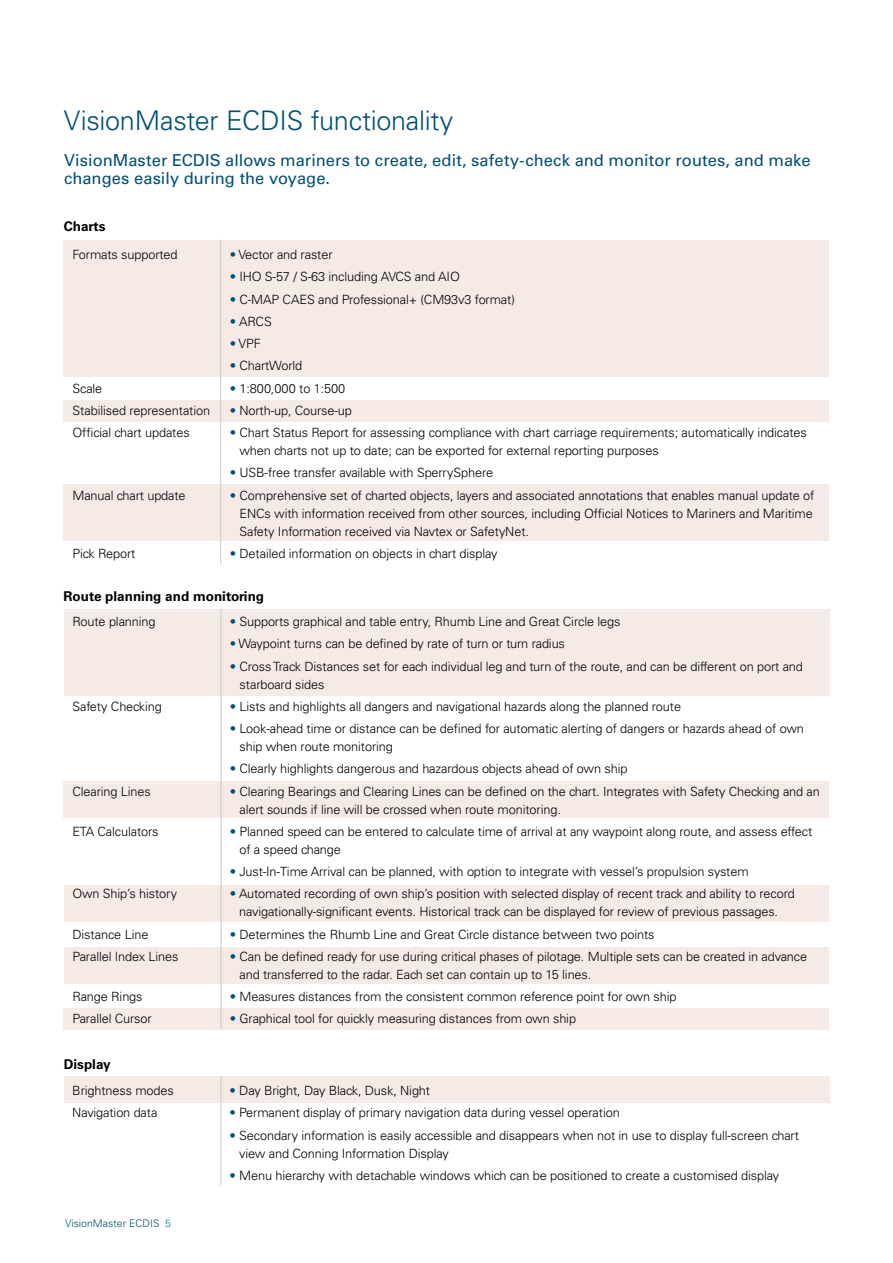
<style>
.page{position:relative;width:893px;height:1263px;background:#fff}
.page>*{position:absolute;margin:0;border:0;box-sizing:border-box;transform-origin:0 0}
.t1{font:300 27px "Univers LT Std";letter-spacing:-.01em;color:#004f74}
.t2{font:500 16.5px/18px "Univers CE";letter-spacing:.005em;color:#004f74}
.t3{font:700 13.5px "Univers LT Std";color:#000}
.t4{font:300 12.75px/18px "Univers LT";letter-spacing:-.01em;color:#000}
.t5{font:300 12.75px "Univers LT";letter-spacing:.01em;color:#000}
.t6{font:300 10.5px "Univers CE";color:#004f74}
.s1{color:#004f74}
.s2{color:#097ca9}
</style>
<div class="page">
<div style="left:64px;top:1008px;width:765px;height:22px;background:#f6eae7"></div>
<div style="left:64px;top:947px;width:765px;height:36px;background:#f6eae7"></div>
<div style="left:64px;top:484px;width:765px;height:57px;background:#f6eae7"></div>
<div style="left:64px;top:400px;width:765px;height:21px;background:#f6eae7"></div>
<div style="left:64px;top:240px;width:765px;height:136px;background:#f6eae7"></div>
<hr style="left:220px;top:240px;width:1px;height:324px;background:#c7cbc6">
<div style="left:64px;top:885px;width:765px;height:36px;background:#f6eae7"></div>
<div style="left:64px;top:782px;width:765px;height:36px;background:#f6eae7"></div>
<div style="left:64px;top:609px;width:765px;height:87px;background:#f6eae7"></div>
<hr style="left:221px;top:609px;width:1px;height:421px;background:#c7cbc6">
<div style="left:64px;top:1077px;width:765px;height:26px;background:#f6eae7"></div>
<hr style="left:221px;top:1077px;width:1px;height:108px;background:#c7cbc6">
<h1 class="t1" style="left:64px;top:104px;width:391px">VisionMaster ECDIS functionality</h1>
<p class="t2" style="left:64px;top:152px;width:748px">VisionMaster ECDIS allows mariners to create, edit, safety-check and monitor routes, and make changes easily during the voyage.</p>
<p class="t3" style="left:64px;top:219px;width:43px">Charts</p>
<p class="t4" style="left:72px;top:246px;width:107px">Formats supported</p>
<p class="t4" style="left:230px;top:246px;width:104px"><span class="s1">•</span> Vector and raster</p>
<p class="t4" style="left:230px;top:268px;width:232px"><span class="s1">•</span> IHO S-57 / S-63 including AVCS and AIO</p>
<p class="t4" style="left:230px;top:290px;width:287px"><span class="s1">•</span> C-MAP CAES and Professional+ (CM93v3 format)</p>
<p class="t4" style="left:230px;top:312px;width:44px"><span class="s1">•</span> ARCS</p>
<p class="t4" style="left:230px;top:335px;width:33px"><span class="s1">•</span> VPF</p>
<p class="t4" style="left:230px;top:357px;width:74px"><span class="s1">•</span> ChartWorld</p>
<p class="t4" style="left:72px;top:379px;width:31px">Scale</p>
<p class="t5" style="left:230px;top:380px;width:117px"><span class="s1">•</span> 1:800,000 to 1:500</p>
<p class="t4" style="left:72px;top:401px;width:139px">Stabilised representation</p>
<p class="t4" style="left:230px;top:401px;width:124px"><span class="s1">•</span> North-up, Course-up</p>
<p class="t4" style="left:72px;top:424px;width:119px">Official chart updates</p>
<p class="t4" style="left:239px;top:424px;width:569px;text-indent:-10px"><span class="s1">•</span> Chart Status Report for assessing compliance with chart carriage requirements; automatically indicates when charts not up to date; can be exported for external reporting purposes</p>
<p class="t4" style="left:230px;top:464px;width:265px"><span class="s1">•</span> USB-free transfer available with SperrySphere</p>
<p class="t4" style="left:72px;top:486px;width:115px">Manual chart update</p>
<p class="t4" style="left:239px;top:486px;width:576px;text-indent:-10px"><span class="s1">•</span> Comprehensive set of charted objects, layers and associated annotations that enables manual update of<br>ENCs with information received from other sources, including Official Notices to Mariners and Maritime<br>Safety Information received via Navtex or SafetyNet.</p>
<p class="t4" style="left:72px;top:544px;width:65px">Pick Report</p>
<p class="t4" style="left:230px;top:544px;width:269px"><span class="s1">•</span> Detailed information on objects in chart display</p>
<p class="t3" style="left:64px;top:588px;width:202px">Route planning and monitoring</p>
<p class="t4" style="left:72px;top:613px;width:85px">Route planning</p>
<p class="t4" style="left:230px;top:613px;width:392px"><span class="s1">•</span> Supports graphical and table entry, Rhumb Line and Great Circle legs</p>
<p class="t4" style="left:230px;top:635px;width:337px"><span class="s1">•</span> Waypoint turns can be defined by rate of turn or turn radius</p>
<p class="t4" style="left:239px;top:657px;width:565px;text-indent:-10px"><span class="s1">•</span> Cross Track Distances set for each individual leg and turn of the route, and can be different on port and starboard sides</p>
<p class="t4" style="left:72px;top:697px;width:91px">Safety Checking</p>
<p class="t4" style="left:230px;top:697px;width:453px"><span class="s1">•</span> Lists and highlights all dangers and navigational hazards along the planned route</p>
<p class="t4" style="left:239px;top:720px;width:566px;text-indent:-10px"><span class="s1">•</span> Look-ahead time or distance can be defined for automatic alerting of dangers or hazards ahead of own ship when route monitoring</p>
<p class="t4" style="left:230px;top:760px;width:399px"><span class="s1">•</span> Clearly highlights dangerous and hazardous objects ahead of own ship</p>
<p class="t4" style="left:72px;top:782px;width:80px">Clearing Lines</p>
<p class="t4" style="left:239px;top:782px;width:582px;text-indent:-10px"><span class="s1">•</span> Clearing Bearings and Clearing Lines can be defined on the chart. Integrates with Safety Checking and an alert sounds if line will be crossed when route monitoring.</p>
<p class="t4" style="left:72px;top:822px;width:88px">ETA Calculators</p>
<p class="t4" style="left:239px;top:822px;width:574px;text-indent:-10px"><span class="s1">•</span> Planned speed can be entered to calculate time of arrival at any waypoint along route, and assess effect of a speed change</p>
<p class="t4" style="left:230px;top:863px;width:520px"><span class="s1">•</span> Just-In-Time Arrival can be planned, with option to integrate with vessel’s propulsion system</p>
<p class="t4" style="left:72px;top:885px;width:106px">Own Ship’s history</p>
<p class="t4" style="left:230px;top:885px;width:567px;text-align:center"><span class="s1">•</span> Automated recording of own ship’s position with selected display of recent track and ability to record navigationally-significant events. Historical track can be displayed for review of previous passages.</p>
<p class="t4" style="left:72px;top:925px;width:77px">Distance Line</p>
<p class="t4" style="left:230px;top:925px;width:426px"><span class="s1">•</span> Determines the Rhumb Line and Great Circle distance between two points</p>
<p class="t4" style="left:72px;top:947px;width:108px">Parallel Index Lines</p>
<p class="t4" style="left:239px;top:947px;width:569px;text-indent:-10px"><span class="s1">•</span> Can be defined ready for use during critical phases of pilotage. Multiple sets can be created in advance and transferred to the radar. Each set can contain up to 15 lines.</p>
<p class="t4" style="left:72px;top:988px;width:72px">Range Rings</p>
<p class="t4" style="left:230px;top:988px;width:448px"><span class="s1">•</span> Measures distances from the consistent common reference point for own ship</p>
<p class="t4" style="left:72px;top:1010px;width:81px">Parallel Cursor</p>
<p class="t4" style="left:230px;top:1010px;width:348px"><span class="s1">•</span> Graphical tool for quickly measuring distances from own ship</p>
<p class="t3" style="left:64px;top:1056px;width:48px">Display</p>
<p class="t4" style="left:72px;top:1081px;width:103px">Brightness modes</p>
<p class="t4" style="left:230px;top:1081px;width:202px"><span class="s1">•</span> Day Bright, Day Black, Dusk, Night</p>
<p class="t4" style="left:72px;top:1104px;width:87px">Navigation data</p>
<p class="t4" style="left:230px;top:1104px;width:392px"><span class="s1">•</span> Permanent display of primary navigation data during vessel operation</p>
<p class="t4" style="left:239px;top:1126px;width:561px;text-indent:-10px"><span class="s1">•</span> Secondary information is easily accessible and disappears when not in use to display full-screen chart view and Conning Information Display</p>
<p class="t4" style="left:230px;top:1166px;width:551px"><span class="s1">•</span> Menu hierarchy with detachable windows which can be positioned to create a customised display</p>
<p class="t6" style="left:65px;top:1217px;width:107px">VisionMaster ECDIS <span class="s2">5</span></p>
</div>
